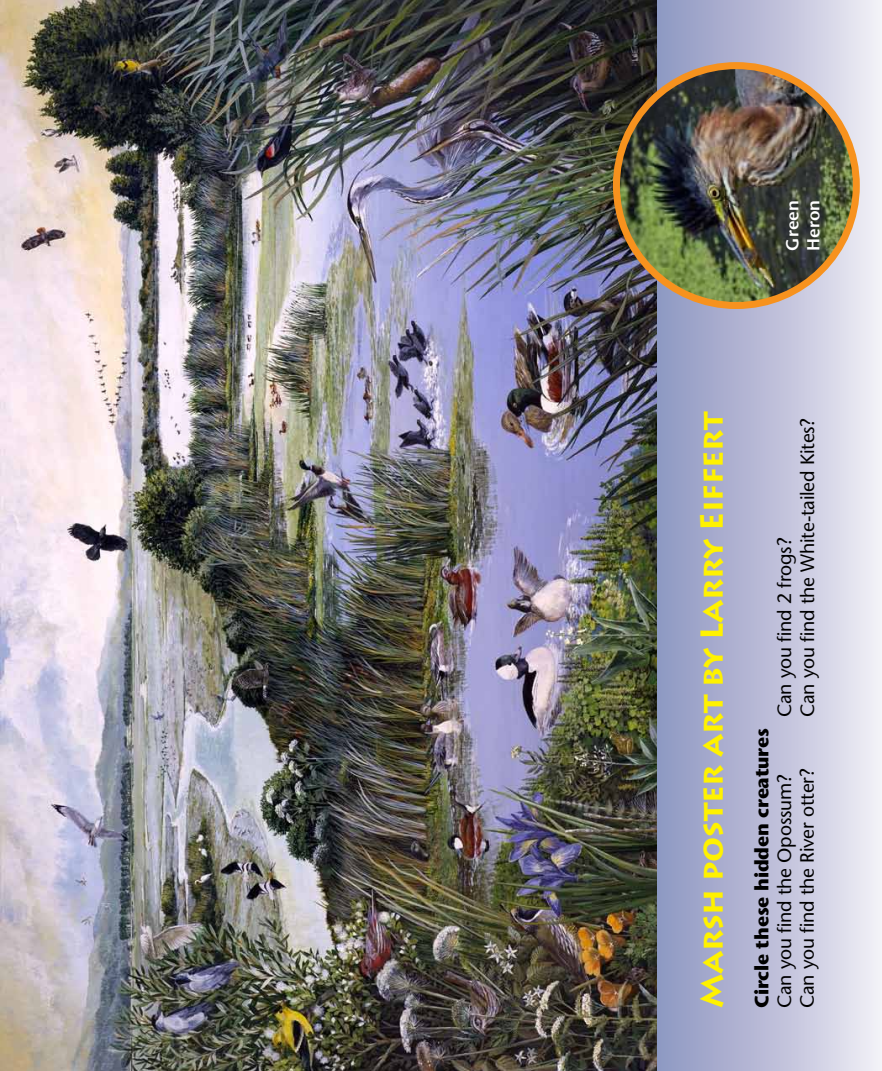
<style>
.page{position:relative;width:882px;height:1071px;background:#fff}
.page>*{position:absolute;margin:0;border:0;box-sizing:border-box;transform-origin:0 0}
.t1{font:700 31.5px "Lithos Pro";letter-spacing:-.01em;color:#fff200}
.t2{font:19.25px/22.8px "Stone Sans";letter-spacing:-.01em;color:#000}
.t3{font:700 19.25px "Stone Sans";letter-spacing:-.01em;color:#000}
.t4{font:600 17.5px/21px "Stone Sans";color:#fff}
</style>
<div class="page">
<div style="left:645px;top:0;width:237px;height:1071px;background:linear-gradient(to right,#878fbc,#f0ecf3)"></div>
<img style="left:0;top:0;width:656px;height:1071px">
<img style="left:616px;top:66px;width:240px;height:240px;border-radius:120px">
<div style="left:613px;top:62px;width:247px;height:247px;border:7px solid #f7921e;border-radius:50%"></div>
<p class="t4" style="left:782px;top:251px;width:52px;rotate:-90deg">Green<br>Heron</p>
<h1 class="t1" style="left:693px;top:1008px;width:598px;rotate:-90deg">Marsh poster art by Larry Eiffert</h1>
<p class="t3" style="left:750px;top:1008px;width:281px;rotate:-90deg">Circle these hidden creatures</p>
<p class="t2" style="left:773px;top:717px;width:301px;rotate:-90deg">Can you find 2 frogs?<br>Can you find the White-tailed Kites?</p>
<p class="t2" style="left:773px;top:1008px;width:241px;rotate:-90deg">Can you find the Opossum?<br>Can you find the River otter?</p>
</div>
